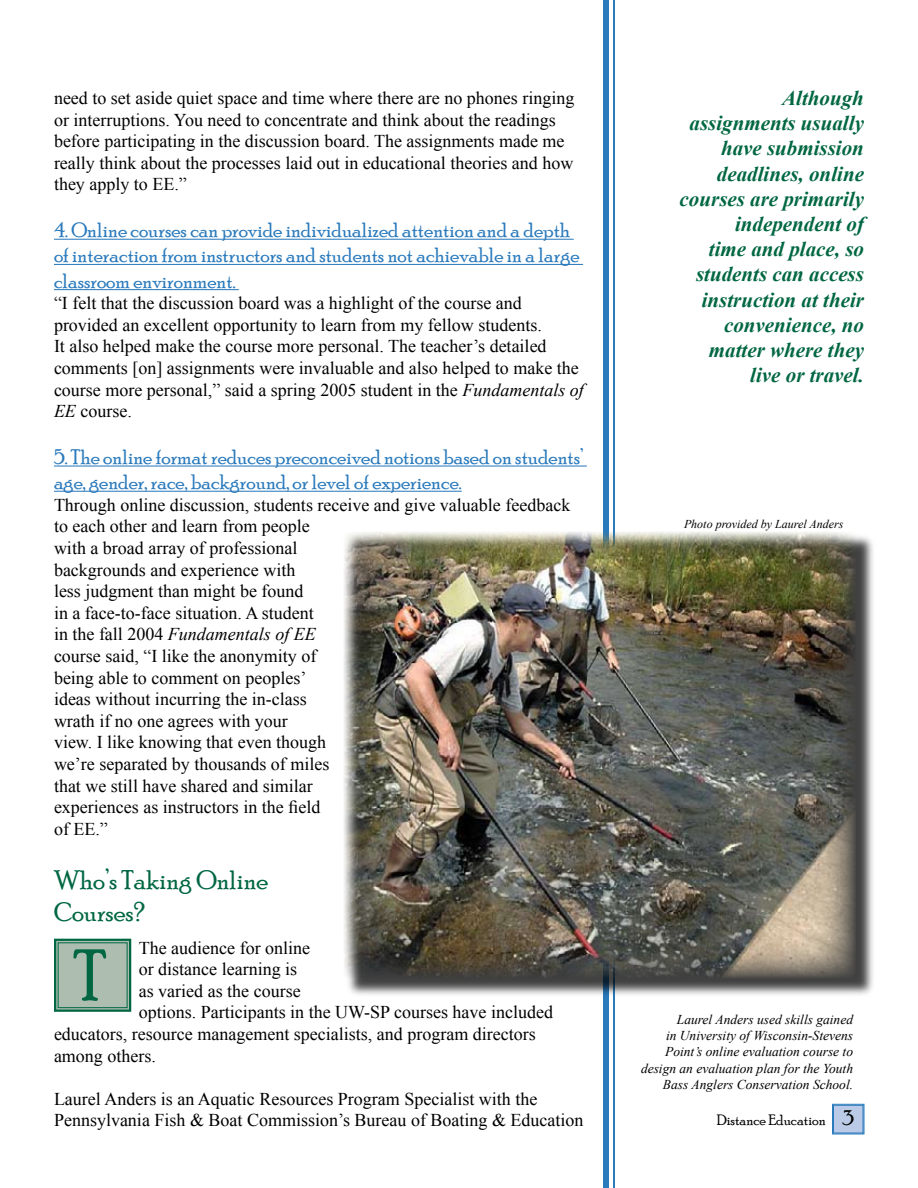
<style>
.page{position:relative;width:918px;height:1188px;background:#fff}
.page>*{position:absolute;margin:0;border:0;box-sizing:border-box;transform-origin:0 0}
.t1{font:72px "Poor Richard";color:#006742}
.t2{font:27px/32.4px "Poor Richard";color:#006742}
.t3{font:21px/25.2px "Poor Richard";color:#2a7abc}
.t4{font:italic 700 21px/25.2px "Times New Roman";color:#006742;text-align:right}
.t5{font:18px/21.6px "Times New Roman";color:#000}
.t6{font:15px "Poor Richard";color:#000}
.t7{font:italic 13.5px/16.2px "Times New Roman";color:#000;text-align:right}
.t8{font:italic 12px "Times New Roman";color:#000}
.s1{font-style:italic}
.s2{font-size:21px}
</style>
<div class="page">
<hr style="left:613px;top:0;width:2px;height:1188px;background:#2a7abc">
<div style="left:603px;top:0;width:6px;height:1188px;background:#2a7abc"></div>
<svg style="left:832px;top:1104px;width:33px;height:31px"></svg>
<div style="left:833px;top:1105px;width:30px;height:28px;border:1px solid #2a7abc"></div>
<hr style="left:54px;top:239px;width:520px;height:1px;background:#2a7abc">
<hr style="left:54px;top:264px;width:529px;height:1px;background:#2a7abc">
<hr style="left:54px;top:289px;width:185px;height:1px;background:#2a7abc">
<hr style="left:54px;top:466px;width:533px;height:1px;background:#2a7abc">
<hr style="left:54px;top:491px;width:408px;height:1px;background:#2a7abc">
<div style="left:345px;top:533px;width:531px;height:465px;background:#000;opacity:.75"></div>
<img style="left:344px;top:532px;width:512px;height:446px">
<svg style="left:54px;top:938px;width:78px;height:74px;background:#98b4a4"></svg>
<div style="left:58px;top:942px;width:70px;height:66px;border:1px solid #006742"></div>
<p class="t5" style="left:54px;top:87px;width:522px">need to set aside quiet space and time where there are no phones ringing or interruptions. You need to concentrate and think about the readings before participating in the discussion board. The assignments made me really think about the processes laid out in educational theories and how they apply to EE.”</p>
<p class="t3" style="left:54px;top:217px;width:527px">4. Online courses can provide individualized attention and a depth of interaction from instructors and students not achievable in a large classroom environment.</p>
<p class="t5" style="left:54px;top:292px;width:531px">“I felt that the discussion board was a highlight of the course and provided an excellent opportunity to learn from my fellow students.<br>It also helped make the course more personal. The teacher’s detailed comments [on] assignments were invaluable and also helped to make the course more personal,” said a spring 2005 student in the <span class="s1">Fundamentals of EE</span> course.</p>
<p class="t3" style="left:54px;top:444px;width:531px">5. The online format reduces preconceived notions based on students’ age, gender, race, background, or level of experience.</p>
<p class="t5" style="left:54px;top:494px;width:518px">Through online discussion, students receive and give valuable feedback to each other and learn from people<br>with a broad array of professional<br>backgrounds and experience with<br>less judgment than might be found<br>in a face-to-face situation. A student<br>in the fall 2004 <span class="s1">Fundamentals of EE<br></span>course said, “I like the anonymity of<br>being able to comment on peoples’<br>ideas without incurring the in-class<br>wrath if no one agrees with your<br>view. I like knowing that even though<br>we’re separated by thousands of miles<br>that we still have shared and similar<br>experiences as instructors in the field<br>of EE.”</p>
<h2 class="t2" style="left:54px;top:863px;width:216px">Who’s Taking Online<br>Courses?</h2>
<p class="t5" style="left:139px;top:936px;width:173px">The audience for online</p>
<p class="t5" style="left:139px;top:958px;width:160px">or distance learning is</p>
<p class="t5" style="left:139px;top:980px;width:163px">as varied as the course</p>
<p class="t5" style="left:139px;top:1001px;width:416px">options. Participants in the UW-SP courses have included</p>
<p class="t5" style="left:54px;top:1023px;width:483px">educators, resource management specialists, and program directors</p>
<p class="t5" style="left:54px;top:1044px;width:103px">among others.</p>
<p class="t5" style="left:54px;top:1088px;width:531px">Laurel Anders is an Aquatic Resources Program Specialist with the<br>Pennsylvania Fish &amp; Boat Commission’s Bureau of Boating &amp; Education</p>
<h1 class="t1" style="left:74px;top:935px;width:34px">T</h1>
<p class="t4" style="left:680px;top:85px;width:186px">Although assignments usually have submission deadlines, online courses are primarily independent of<br>time and place, so students can access instruction at their convenience, no matter where they live or travel.</p>
<p class="t8" style="left:684px;top:515px;width:161px">Photo provided by Laurel Anders</p>
<p class="t7" style="left:641px;top:1011px;width:214px">Laurel Anders used skills gained<br>in University of Wisconsin-Stevens Point’s online evaluation course to design an evaluation plan for the Youth Bass Anglers Conservation School.</p>
<p class="t6" style="left:717px;top:1111px;width:139px">Distance Education <span class="s2">3</span></p>
</div>
